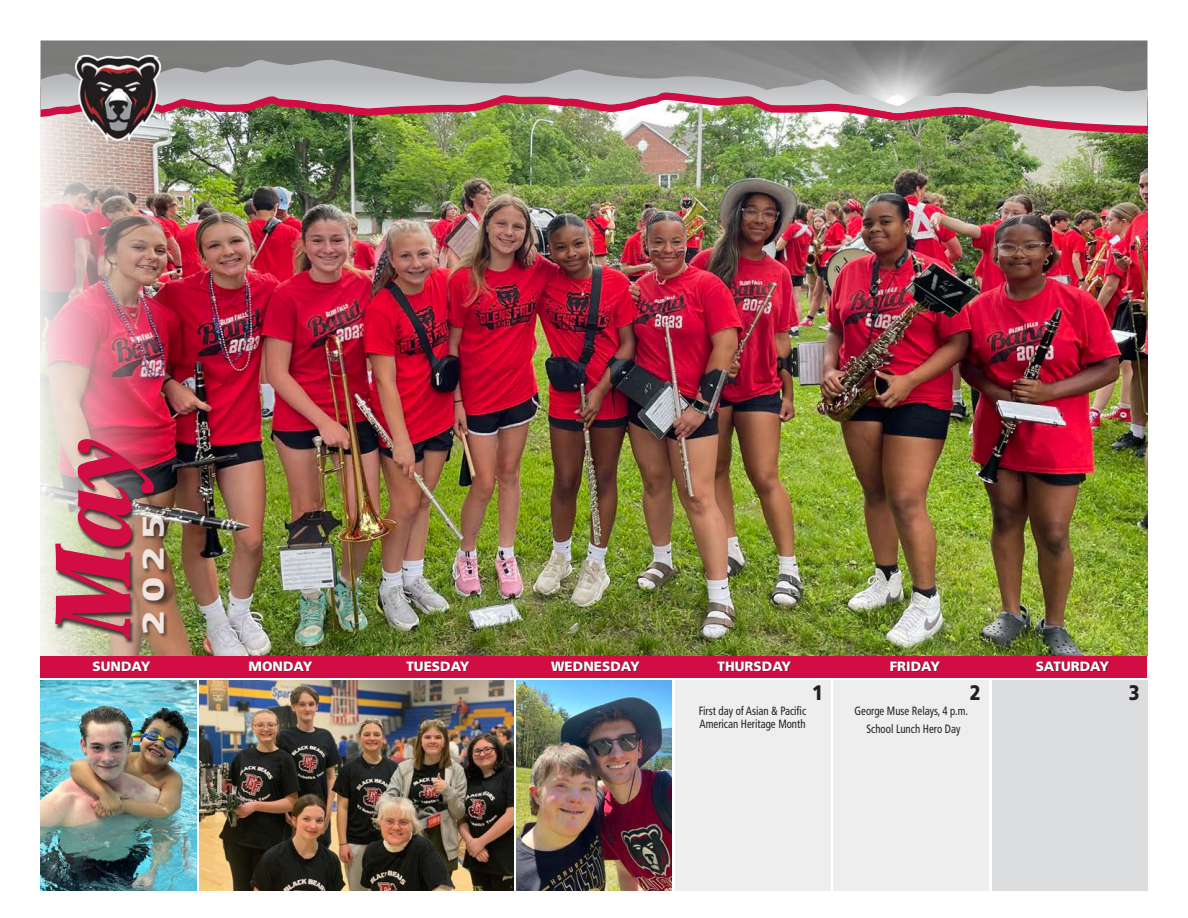
<style>
.page{position:relative;width:1188px;height:918px;background:#fff}
.page>*{position:absolute;margin:0;border:0;box-sizing:border-box;transform-origin:0 0}
.t1{font:italic 900 107.85px "New Aster LT Std";color:#d20d44;scale:.87 1}
.t2{font:900 30px "Frutiger LT Std";color:#fff;scale:1.37 1}
.Grids_-_dates{font:900 21px "Frutiger LT Std";color:#231f20;scale:.85 1}
.t3{font:900 13.5px "Frutiger LT Std";color:#fff}
.Grids_-_events_txt{font:condensed 12px/13.5px "Frutiger LT Std";color:#231f20;scale:.9 1}
</style>
<div class="page">
<img style="left:196px;top:141px;width:951px;height:515px">
<div style="left:992px;top:681px;width:156px;height:210px;background:#dcdddf"></div>
<div style="left:675px;top:681px;width:155px;height:210px;background:#eeeeef"></div>
<div style="left:833px;top:681px;width:156px;height:210px;background:#eeeeef"></div>
<div style="left:40px;top:656px;width:1108px;height:22px;background:#d20d44"></div>
<img style="left:40px;top:141px;width:156px;height:515px">
<div style="left:54px;top:439px;width:104px;height:205px;background:#231f20;opacity:.85"></div>
<div style="left:142px;top:515px;width:28px;height:124px;background:#231f20;opacity:.75"></div>
<img style="left:40px;top:40px;width:1108px;height:101px">
<img style="left:40px;top:59px;width:1107px;height:67px">
<div style="left:93px;top:660px;width:1017px;height:12px;background:#231f20;opacity:.75"></div>
<img style="left:67px;top:46px;width:103px;height:95px">
<img style="left:516px;top:681px;width:156px;height:210px">
<img style="left:199px;top:681px;width:314px;height:210px">
<img style="left:40px;top:681px;width:156px;height:210px">
<p class="t1" style="left:28px;top:635px;width:234px;rotate:-90deg">May</p>
<h2 class="t2" style="left:135px;top:635px;width:90px;rotate:-90deg">2025</h2>
<p class="t3" style="left:93px;top:658px;width:59px">SUNDAY</p>
<p class="t3" style="left:249px;top:658px;width:65px">MONDAY</p>
<p class="t3" style="left:406px;top:658px;width:65px">TUESDAY</p>
<p class="t3" style="left:551px;top:658px;width:90px">WEDNESDAY</p>
<p class="t3" style="left:718px;top:658px;width:75px">THURSDAY</p>
<p class="t3" style="left:890px;top:658px;width:52px">FRIDAY</p>
<p class="t3" style="left:1036px;top:658px;width:75px">SATURDAY</p>
<p class="Grids_-_dates" style="left:812px;top:680px;width:14px">1</p>
<p class="Grids_-_dates" style="left:970px;top:680px;width:14px">2</p>
<p class="Grids_-_dates" style="left:1129px;top:680px;width:14px">3</p>
<p class="Grids_-_events_txt" style="left:699px;top:704px;width:121px">First day of Asian &amp; Pacific<br>American Heritage Month</p>
<p class="Grids_-_events_txt" style="left:855px;top:704px;width:128px">George Muse Relays, 4 p.m.</p>
<p class="Grids_-_events_txt" style="left:866px;top:722px;width:106px">School Lunch Hero Day</p>
</div>
